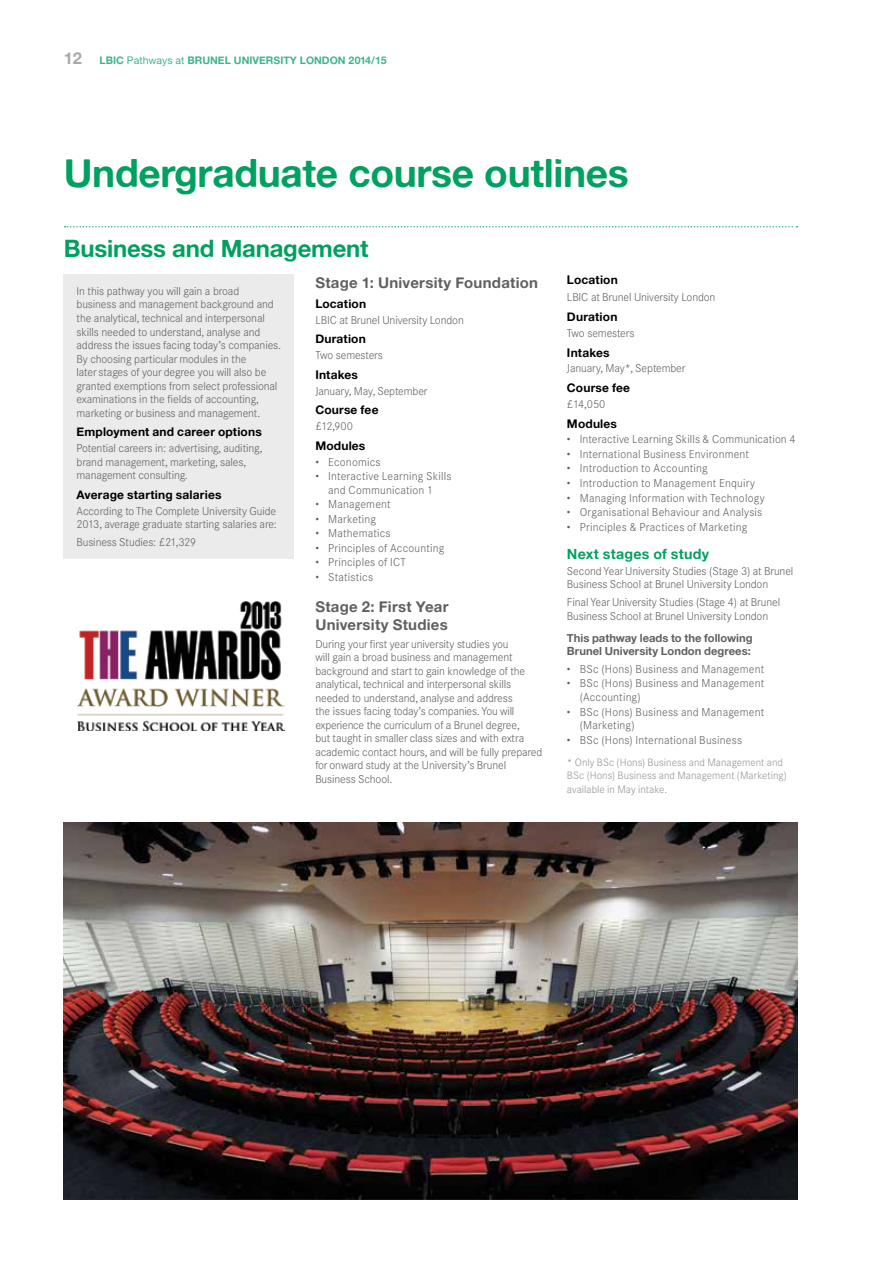
<style>
.page{position:relative;width:893px;height:1263px;background:#fff}
.page>*{position:absolute;margin:0;border:0;box-sizing:border-box;transform-origin:0 0}
.t1{font:39px "Alte Haas Grotesk Bold";letter-spacing:-.01em;color:#00a160}
.t2{font:24px "Alte Haas Grotesk Bold";letter-spacing:-.01em;color:#00a160}
.t3{font:15px/18px "Alte Haas Grotesk Bold";letter-spacing:.015em;color:#5f6062}
.t4{font:14.25px "Alte Haas Grotesk Bold";letter-spacing:.015em;color:#00a160}
.t5{font:12px "Alte Haas Grotesk Bold";letter-spacing:.015em;color:#000}
.t6{font:300 11.25px/13.5px "Corporate SBQ";letter-spacing:-.01em;color:#5f6062}
.t7{font:300 11.25px/13.5px "Corporate SBQ";letter-spacing:.015em;color:#5f6062}
.t8{font:11.25px/13.5px "Alte Haas Grotesk Bold";color:#5f6062}
.t9{font:300 10.5px/13.5px "Corporate SBQ";letter-spacing:.005em;color:#939598}
.t10{font:10.5px "Alte Haas Grotesk Bold";color:#3eb589}
.s1{font-size:16.5px;color:#a7a9ac}
.s2{font-family:"Alte Haas Grotesk"}
</style>
<div class="page">
<svg style="left:65px;top:226px;width:732px;height:1px"></svg>
<div style="left:64px;top:274px;width:230px;height:285px;background:#ebebec"></div>
<img style="left:78px;top:602px;width:206px;height:128px">
<img style="left:64px;top:822px;width:733px;height:377px">
<p class="t10" style="left:64px;top:54px;width:324px"><span class="s1">12</span> LBIC <span class="s2">Pathways at</span> BRUNEL UNIVERSITY LONDON 2014/15</p>
<h1 class="t1" style="left:64px;top:149px;width:567px">Undergraduate course outlines</h1>
<h2 class="t2" style="left:64px;top:234px;width:306px">Business and Management</h2>
<p class="t6" style="left:77px;top:284px;width:206px">In this pathway you will gain a broad business and management background and the analytical, technical and interpersonal skills needed to understand, analyse and address the issues facing today’s companies.<br>By choosing particular modules in the<br>later stages of your degree you will also be granted exemptions from select professional examinations in the fields of accounting, marketing or business and management.</p>
<p class="t5" style="left:77px;top:425px;width:187px">Employment and career options</p>
<p class="t6" style="left:77px;top:441px;width:187px">Potential careers in: advertising, auditing, brand management, marketing, sales, management consulting.</p>
<p class="t5" style="left:77px;top:487px;width:146px">Average starting salaries</p>
<p class="t6" style="left:77px;top:504px;width:202px">According to The Complete University Guide<br>2013, average graduate starting salaries are:</p>
<p class="t6" style="left:77px;top:535px;width:121px">Business Studies: £21,329</p>
<h3 class="t3" style="left:315px;top:273px;width:224px">Stage 1: University Foundation</h3>
<p class="t5" style="left:315px;top:296px;width:52px">Location</p>
<p class="t6" style="left:315px;top:313px;width:150px">LBIC at Brunel University London</p>
<p class="t5" style="left:315px;top:332px;width:52px">Duration</p>
<p class="t6" style="left:315px;top:348px;width:69px">Two semesters</p>
<p class="t5" style="left:315px;top:367px;width:44px">Intakes</p>
<p class="t6" style="left:315px;top:384px;width:114px">January, May, September</p>
<p class="t5" style="left:315px;top:403px;width:65px">Course fee</p>
<p class="t6" style="left:315px;top:419px;width:39px">£12,900</p>
<p class="t5" style="left:315px;top:438px;width:52px">Modules</p>
<p class="t7" style="left:315px;top:455px;width:67px">• Economics</p>
<p class="t7" style="left:315px;top:470px;width:137px;text-align:center">• Interactive Learning Skills and Communication 1</p>
<p class="t7" style="left:315px;top:498px;width:77px">• Management</p>
<p class="t7" style="left:315px;top:512px;width:62px">• Marketing</p>
<p class="t7" style="left:315px;top:527px;width:77px">• Mathematics</p>
<p class="t7" style="left:315px;top:541px;width:130px">• Principles of Accounting</p>
<p class="t7" style="left:315px;top:556px;width:92px">• Principles of ICT</p>
<p class="t7" style="left:315px;top:570px;width:59px">• Statistics</p>
<h3 class="t3" style="left:315px;top:597px;width:135px">Stage 2: First Year<br>University Studies</h3>
<p class="t6" style="left:315px;top:637px;width:229px">During your first year university studies you<br>will gain a broad business and management background and start to gain knowledge of the analytical, technical and interpersonal skills needed to understand, analyse and address<br>the issues facing today’s companies. You will experience the curriculum of a Brunel degree,<br>but taught in smaller class sizes and with extra academic contact hours, and will be fully prepared for onward study at the University’s Brunel Business School.</p>
<p class="t5" style="left:567px;top:272px;width:52px">Location</p>
<p class="t6" style="left:567px;top:291px;width:150px">LBIC at Brunel University London</p>
<p class="t5" style="left:567px;top:309px;width:52px">Duration</p>
<p class="t6" style="left:567px;top:326px;width:69px">Two semesters</p>
<p class="t5" style="left:567px;top:345px;width:44px">Intakes</p>
<p class="t6" style="left:567px;top:362px;width:120px">January, May*, September</p>
<p class="t5" style="left:567px;top:380px;width:65px">Course fee</p>
<p class="t6" style="left:567px;top:397px;width:40px">£14,050</p>
<p class="t5" style="left:567px;top:416px;width:52px">Modules</p>
<p class="t6" style="left:567px;top:433px;width:230px">• Interactive Learning Skills &amp; Communication 4</p>
<p class="t7" style="left:567px;top:447px;width:184px">• International Business Environment</p>
<p class="t7" style="left:567px;top:462px;width:142px">• Introduction to Accounting</p>
<p class="t7" style="left:567px;top:476px;width:190px">• Introduction to Management Enquiry</p>
<p class="t7" style="left:567px;top:491px;width:199px">• Managing Information with Technology</p>
<p class="t7" style="left:567px;top:506px;width:197px">• Organisational Behaviour and Analysis</p>
<p class="t7" style="left:567px;top:520px;width:182px">• Principles &amp; Practices of Marketing</p>
<p class="t4" style="left:567px;top:545px;width:144px">Next stages of study</p>
<p class="t6" style="left:567px;top:564px;width:228px">Second Year University Studies (Stage 3) at Brunel<br>Business School at Brunel University London</p>
<p class="t6" style="left:567px;top:595px;width:215px">Final Year University Studies (Stage 4) at Brunel<br>Business School at Brunel University London</p>
<p class="t8" style="left:567px;top:631px;width:187px">This pathway leads to the following<br>Brunel University London degrees:</p>
<p class="t7" style="left:567px;top:662px;width:199px">• BSc (Hons) Business and Management</p>
<p class="t7" style="left:580px;top:677px;width:186px;text-indent:-13px">• BSc (Hons) Business and Management (Accounting)</p>
<p class="t7" style="left:580px;top:705px;width:186px;text-indent:-13px">• BSc (Hons) Business and Management (Marketing)</p>
<p class="t7" style="left:567px;top:733px;width:177px">• BSc (Hons) International Business</p>
<p class="t9" style="left:567px;top:755px;width:221px">* Only BSc (Hons) Business and Management and<br>BSc (Hons) Business and Management (Marketing) available in May intake.</p>
</div>
